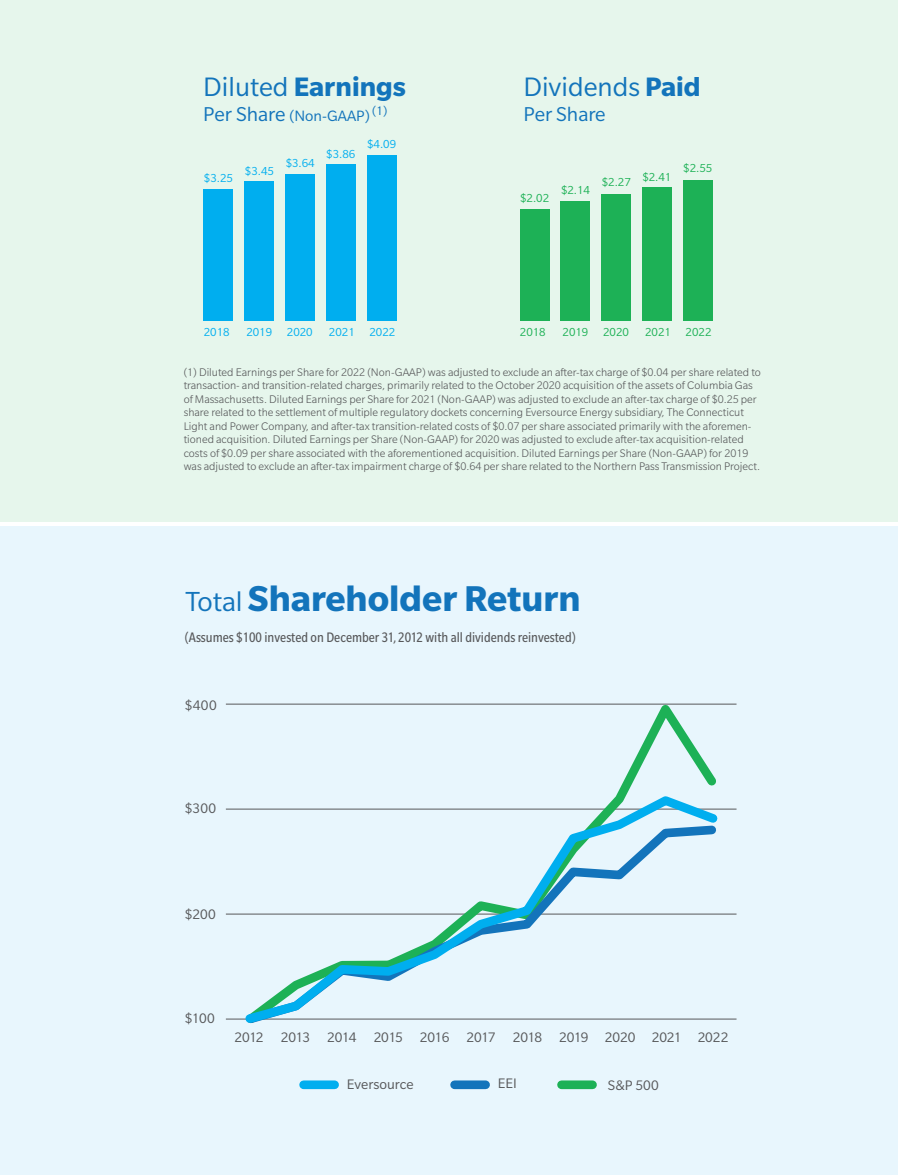
<style>
.page{position:relative;width:905px;height:1175px;background:#fff}
.page>*{position:absolute;margin:0;border:0;box-sizing:border-box;transform-origin:0 0}
.t1{font:700 39px "Slate Pro";color:#1374bb}
.t2{font:700 29.1px "Slate Pro";color:#1374bb}
.t3{font:29.1px "Slate Pro";color:#1374bb}
.t4{font:21.75px "Slate Pro";color:#1374bb}
.t5{font:16.35px "Slate Pro";color:#1374bb}
.t6{font:condensed 15px "Slate Pro";color:#57585a}
.t7{font:15px "Slate Pro";letter-spacing:-.04em;color:#57585a}
.t8{font:15px "Slate Pro";letter-spacing:-.005em;color:#57585a}
.t9{font:12.6px "Slate Pro";color:#00aeef}
.t10{font:12.6px "Slate Pro";color:#1db156}
.t11{font:300 12px/13.5px "Slate Pro";color:#57585a}
.s1{font-weight:400}
.s2{font-size:21.75px}
.s3{font-weight:700}
.s4{font-weight:400;font-size:30px}
</style>
<div class="page">
<div style="left:0;top:527px;width:904px;height:647px;background:#e8f6fd"></div>
<div style="left:0;top:0;width:904px;height:521px;background:#e6f6ec"></div>
<div style="left:204px;top:189px;width:29px;height:131px;background:#00aeef"></div>
<div style="left:520px;top:209px;width:29px;height:111px;background:#1db156"></div>
<div style="left:244px;top:181px;width:30px;height:139px;background:#00aeef"></div>
<div style="left:560px;top:201px;width:30px;height:119px;background:#1db156"></div>
<div style="left:285px;top:173px;width:29px;height:147px;background:#00aeef"></div>
<div style="left:601px;top:194px;width:29px;height:126px;background:#1db156"></div>
<div style="left:326px;top:164px;width:29px;height:156px;background:#00aeef"></div>
<div style="left:642px;top:187px;width:29px;height:133px;background:#1db156"></div>
<div style="left:367px;top:155px;width:29px;height:165px;background:#00aeef"></div>
<div style="left:683px;top:179px;width:29px;height:141px;background:#1db156"></div>
<hr style="left:226px;top:1018px;width:510px;height:1px;background:#57585a">
<hr style="left:226px;top:913px;width:510px;height:1px;background:#57585a">
<hr style="left:226px;top:808px;width:510px;height:1px;background:#57585a">
<hr style="left:226px;top:703px;width:510px;height:1px;background:#57585a">
<div style="left:561px;top:1080px;width:31px;height:9px;background:#1db156"></div>
<div style="left:454px;top:1080px;width:31px;height:9px;background:#1374bb"></div>
<div style="left:303px;top:1080px;width:31px;height:9px;background:#00aeef"></div>
<svg style="left:239px;top:703px;width:484px;height:88px"></svg>
<svg style="left:239px;top:791px;width:485px;height:233px"></svg>
<div style="left:898px;top:0;width:6px;height:1174px;background:#fff"></div>
<h2 class="t2" style="left:203px;top:70px;width:204px"><span class="s1">Diluted</span> Earnings</h2>
<h3 class="t5" style="left:203px;top:107px;width:186px"><span class="s2">Per Share</span> (Non-GAAP) <sup>(1)</sup></h3>
<p class="t9" style="left:204px;top:172px;width:31px">$3.25</p>
<p class="t9" style="left:245px;top:164px;width:31px">$3.45</p>
<p class="t9" style="left:286px;top:156px;width:31px">$3.64</p>
<p class="t9" style="left:326px;top:147px;width:31px">$3.86</p>
<p class="t9" style="left:367px;top:138px;width:31px">$4.09</p>
<h2 class="t3" style="left:523px;top:71px;width:179px">Dividends <span class="s3">Paid</span></h2>
<h3 class="t4" style="left:523px;top:103px;width:84px">Per Share</h3>
<p class="t10" style="left:520px;top:191px;width:31px">$2.02</p>
<p class="t10" style="left:561px;top:184px;width:31px">$2.14</p>
<p class="t10" style="left:602px;top:176px;width:31px">$2.27</p>
<p class="t10" style="left:642px;top:170px;width:31px">$2.41</p>
<p class="t10" style="left:683px;top:162px;width:31px">$2.55</p>
<p class="t9" style="left:204px;top:326px;width:27px">2018</p>
<p class="t9" style="left:246px;top:326px;width:68px">2019 2020</p>
<p class="t9" style="left:329px;top:326px;width:68px">2021 2022</p>
<p class="t10" style="left:520px;top:326px;width:27px">2018</p>
<p class="t10" style="left:562px;top:326px;width:68px">2019 2020</p>
<p class="t10" style="left:645px;top:326px;width:68px">2021 2022</p>
<p class="t11" style="left:184px;top:365px;width:578px">(1) Diluted Earnings per Share for 2022 (Non-GAAP) was adjusted to exclude an after-tax charge of $0.04 per share related to transaction- and transition-related charges, primarily related to the October 2020 acquisition of the assets of Columbia Gas of Massachusetts. Diluted Earnings per Share for 2021 (Non-GAAP) was adjusted to exclude an after-tax charge of $0.25 per share related to the settlement of multiple regulatory dockets concerning Eversource Energy subsidiary, The Connecticut Light and Power Company, and after-tax transition-related costs of $0.07 per share associated primarily with the aforemen&shy;tioned acquisition. Diluted Earnings per Share (Non-GAAP) for 2020 was adjusted to exclude after-tax acquisition-related costs of $0.09 per share associated with the aforementioned acquisition. Diluted Earnings per Share (Non-GAAP) for 2019 was adjusted to exclude an after-tax impairment charge of $0.64 per share related to the Northern Pass Transmission Project.</p>
<h1 class="t1" style="left:185px;top:577px;width:396px"><span class="s4">Total</span> Shareholder Return</h1>
<p class="t6" style="left:185px;top:629px;width:392px">(Assumes $100 invested on December 31, 2012 with all dividends reinvested)</p>
<p class="t8" style="left:185px;top:697px;width:33px">$400</p>
<p class="t8" style="left:185px;top:800px;width:33px">$300</p>
<p class="t8" style="left:185px;top:906px;width:33px">$200</p>
<p class="t8" style="left:185px;top:1010px;width:32px">$100</p>
<p class="t7" style="left:234px;top:1029px;width:495px">2012 2013 2014 2015 2016 2017 2018 2019 2020 2021 2022</p>
<p class="t8" style="left:347px;top:1076px;width:68px">Eversource</p>
<p class="t8" style="left:498px;top:1075px;width:20px">EEI</p>
<p class="t8" style="left:607px;top:1077px;width:53px">S&amp;P 500</p>
</div>
